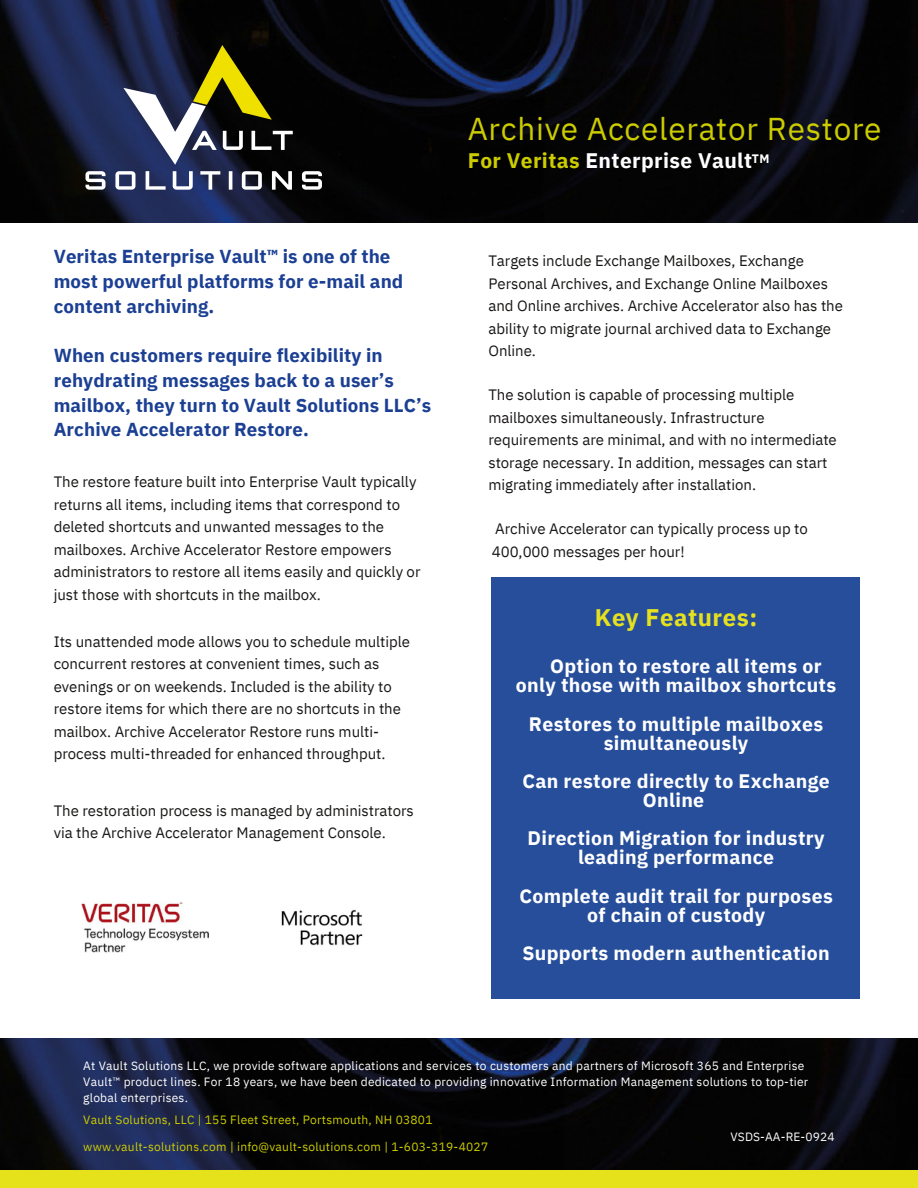
<style>
.page{position:relative;width:918px;height:1188px;background:#fff}
.page>*{position:absolute;margin:0;border:0;box-sizing:border-box;transform-origin:0 0}
.t1{font:31.5px "IBM Plex Sans";letter-spacing:.025em;color:#cc0}
.t2{font:700 24px "IBM Plex Sans";letter-spacing:.02em;color:#e5e11e}
.t3{font:700 21px "IBM Plex Sans";letter-spacing:.02em;color:#fff}
.t4{font:700 19.5px/19.2px "IBM Plex Sans";letter-spacing:.015em;color:#fff;text-align:center}
.t5{font:700 18.75px/24.8px "IBM Plex Sans";letter-spacing:.005em;color:#1b3f93}
.t6{font:15px/22.5px "IBM Plex Sans";color:#171615}
.t7{font:700 12.3px "IBM Plex Sans";color:#fff}
.t8{font:12px/15.8px "IBM Plex Sans";letter-spacing:.02em;color:#fff}
.t9{font:12px "IBM Plex Sans";letter-spacing:.02em;color:#cc0}
.s1{color:#cc0}
</style>
<div class="page">
<img style="left:0;top:1039px;width:918px;height:131px">
<div style="left:492px;top:577px;width:368px;height:421px;background:#274e9b"></div>
<img style="left:0;top:0;width:918px;height:223px">
<svg style="left:86px;top:171px;width:20px;height:19px"></svg>
<svg style="left:115px;top:45px;width:178px;height:145px;background:#46494a"></svg>
<div style="left:0;top:1170px;width:918px;height:18px;background:#e5e11a"></div>
<svg style="left:302px;top:171px;width:20px;height:19px"></svg>
<img style="left:281px;top:909px;width:82px;height:37px">
<img style="left:81px;top:902px;width:128px;height:51px">
<h3 class="t1" style="left:468px;top:107px;width:415px">Archive Accelerator Restore</h3>
<h5 class="t5" style="left:54px;top:244px;width:351px">Veritas Enterprise Vault™ is one of the most powerful platforms for e-mail and content archiving.</h5>
<h2 class="t5" style="left:54px;top:343px;width:379px">When customers require flexibility in rehydrating messages back to a user’s mailbox, they turn to Vault Solutions LLC’s Archive Accelerator Restore.</h2>
<h4 class="t6" style="left:54px;top:470px;width:368px">The restore feature built into Enterprise Vault typically returns all items, including items that correspond to deleted shortcuts and unwanted messages to the mailboxes. Archive Accelerator Restore empowers administrators to restore all items easily and quickly or just those with shortcuts in the mailbox.</h4>
<h3 class="t6" style="left:54px;top:630px;width:358px">Its unattended mode allows you to schedule multiple concurrent restores at convenient times, such as evenings or on weekends. Included is the ability to restore items for which there are no shortcuts in the mailbox. Archive Accelerator Restore runs multi&shy;process multi-threaded for enhanced throughput.</h3>
<h3 class="t6" style="left:54px;top:799px;width:362px">The restoration process is managed by administrators via the Archive Accelerator Management Console.</h3>
<h5 class="t3" style="left:468px;top:146px;width:286px"><span class="s1">For Veritas</span> Enterprise Vault</h5>
<h3 class="t7" style="left:752px;top:150px;width:19px">TM</h3>
<h4 class="t6" style="left:488px;top:249px;width:356px">Targets include Exchange Mailboxes, Exchange Personal Archives, and Exchange Online Mailboxes and Online archives. Archive Accelerator also has the ability to migrate journal archived data to Exchange Online.</h4>
<h3 class="t6" style="left:488px;top:383px;width:350px">The solution is capable of processing multiple mailboxes simultaneously. Infrastructure requirements are minimal, and with no intermediate storage necessary. In addition, messages can start migrating immediately after installation.</h3>
<p class="t6" style="left:492px;top:517px;width:318px">Archive Accelerator can typically process up to<br>400,000 messages per hour!</p>
<h3 class="t2" style="left:595px;top:601px;width:164px">Key Features:</h3>
<h5 class="t4" style="left:516px;top:656px;width:322px;text-align:left;text-indent:34px">Option to restore all items or only those with mailbox shortcuts</h5>
<h5 class="t4" style="left:529px;top:714px;width:296px">Restores to multiple mailboxes simultaneously</h5>
<h5 class="t4" style="left:522px;top:771px;width:309px">Can restore directly to Exchange<br>Online</h5>
<p class="t4" style="left:528px;top:828px;width:298px">Direction Migration for industry leading performance</p>
<p class="t4" style="left:519px;top:886px;width:315px">Complete audit trail for purposes of chain of custody</p>
<h5 class="t4" style="left:522px;top:943px;width:309px">Supports modern authentication</h5>
<p class="t8" style="left:83px;top:1058px;width:727px">At Vault Solutions LLC, we provide software applications and services to customers and partners of Microsoft 365 and Enterprise<br>Vault™ product lines. For 18 years, we have been dedicated to providing innovative Information Management solutions to top-tier global enterprises.</p>
<p class="t9" style="left:83px;top:1112px;width:351px">Vault Solutions, LLC | 155 Fleet Street, Portsmouth, NH 03801</p>
<p class="t8" style="left:731px;top:1129px;width:106px">VSDS-AA-RE-0924</p>
<p class="t9" style="left:83px;top:1139px;width:406px">www.vault-solutions.com | info@vault-solutions.com | 1-603-319-4027</p>
</div>
